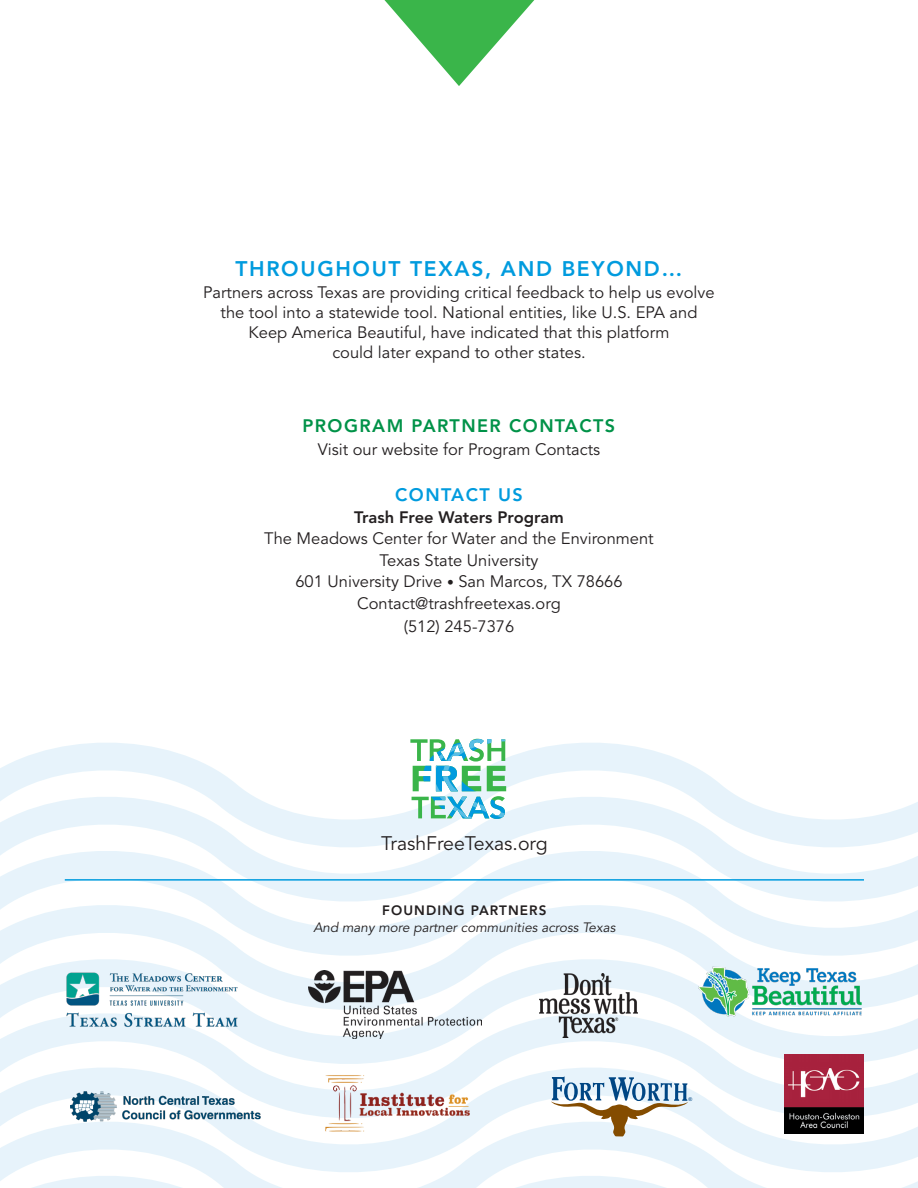
<style>
.page{position:relative;width:918px;height:1188px;background:#fff}
.page>*{position:absolute;margin:0;border:0;box-sizing:border-box;transform-origin:0 0}
.t1{font:800 21px "Avenir";letter-spacing:.08em;color:#009bde}
.Subtitle{font:19.5px "Avenir";color:#231f20}
.t2{font:800 18px "Avenir";letter-spacing:.08em;color:#009248}
.t3{font:800 18px "Avenir";letter-spacing:.08em;color:#009bde}
.t4{font:16.5px/21.5px "Avenir";color:#231f20;text-align:center}
.Subtitle-2{font:italic 13.5px "Avenir";color:#231f20}
.Subtitle-3{font:800 13.5px "Avenir";letter-spacing:.08em;color:#231f20}
.t5{font:5.1px "Arial";color:#004684}
.s1{font-weight:800}
.s2{font-size:13.5px}
</style>
<div class="page">
<svg style="left:21px;top:743px;width:656px;height:16px"></svg>
<svg style="left:0;top:759px;width:918px;height:54px"></svg>
<svg style="left:0;top:813px;width:918px;height:54px"></svg>
<svg style="left:0;top:867px;width:918px;height:54px"></svg>
<svg style="left:0;top:921px;width:918px;height:54px"></svg>
<svg style="left:0;top:975px;width:918px;height:54px"></svg>
<svg style="left:0;top:1029px;width:918px;height:55px"></svg>
<svg style="left:0;top:1084px;width:918px;height:54px"></svg>
<svg style="left:0;top:1138px;width:918px;height:50px"></svg>
<img style="left:309px;top:971px;width:172px;height:67px">
<img style="left:698px;top:964px;width:166px;height:55px">
<img style="left:57px;top:963px;width:190px;height:74px">
<img style="left:314px;top:1056px;width:170px;height:95px">
<svg style="left:551px;top:1076px;width:137px;height:60px"></svg>
<svg style="left:410px;top:739px;width:96px;height:80px"></svg>
<hr style="left:65px;top:879px;width:799px;height:2px;background:#009bde">
<svg style="left:384px;top:0;width:150px;height:86px"></svg>
<img style="left:784px;top:1054px;width:80px;height:80px">
<img style="left:539px;top:974px;width:99px;height:63px">
<img style="left:70px;top:1091px;width:190px;height:31px">
<p class="t1" style="left:235px;top:256px;width:449px">THROUGHOUT TEXAS, AND BEYOND…</p>
<p class="t4" style="left:203px;top:283px;width:513px;line-height:19.8px">Partners across Texas are providing critical feedback to help us evolve the tool into a statewide tool. National entities, like U.S. EPA and Keep America Beautiful, have indicated that this platform<br>could later expand to other states.</p>
<p class="t2" style="left:302px;top:415px;width:314px">PROGRAM PARTNER CONTACTS</p>
<p class="t4" style="left:318px;top:439px;width:284px">Visit our website for Program Contacts</p>
<p class="t3" style="left:395px;top:484px;width:129px">CONTACT US</p>
<p class="t4" style="left:264px;top:507px;width:391px"><span class="s1">Trash Free Waters Program<br></span>The Meadows Center for Water and the Environment Texas State University<br>601 University Drive <span class="s2">•</span> San Marcos, TX 78666<br>Contact@trashfreetexas.org</p>
<p class="t4" style="left:404px;top:616px;width:112px">(512) 245-7376</p>
<p class="Subtitle" style="left:381px;top:832px;width:168px">TrashFreeTexas.org</p>
<p class="Subtitle-3" style="left:382px;top:903px;width:166px">FOUNDING PARTNERS</p>
<p class="Subtitle-2" style="left:313px;top:919px;width:304px">And many more partner communities across Texas</p>
<p class="t5" style="left:688px;top:1096px;width:5px">®</p>
</div>
